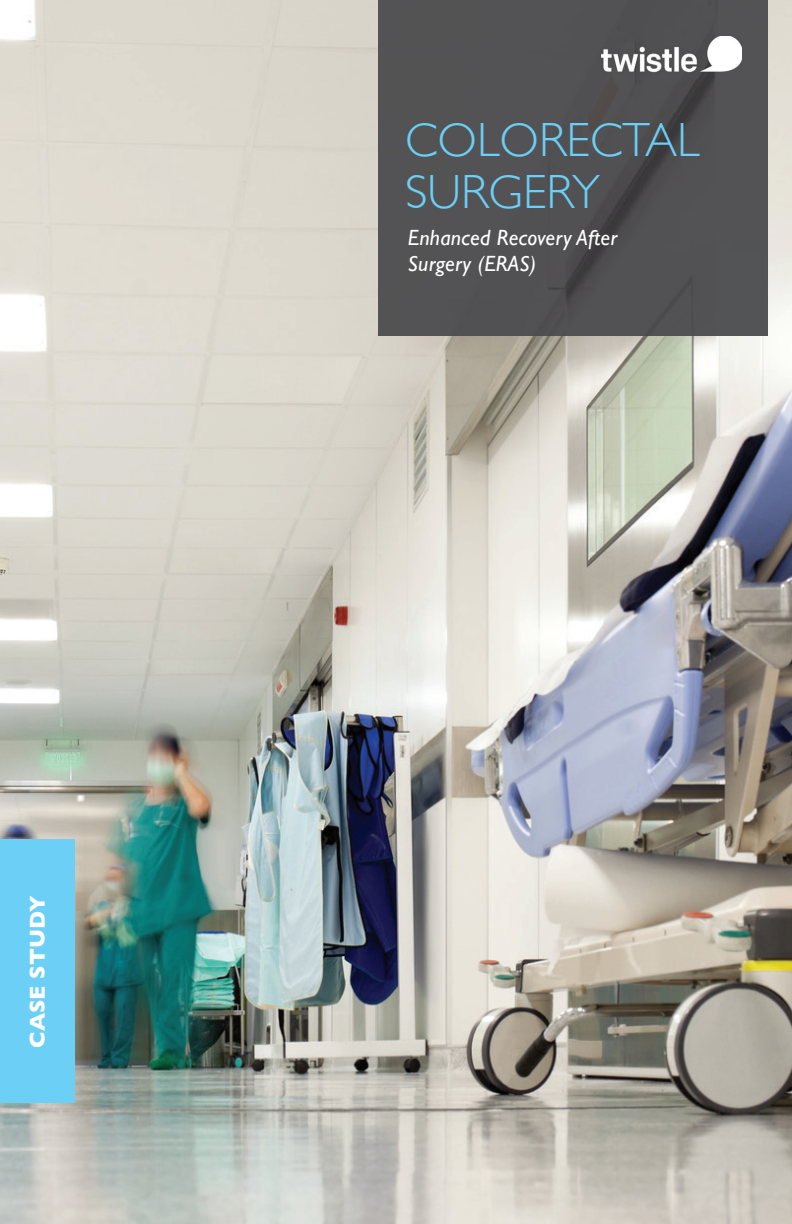
<style>
.page{position:relative;width:792px;height:1224px;background:#fff}
.page>*{position:absolute;margin:0;border:0;box-sizing:border-box;transform-origin:0 0}
.t1{font:300 48px/52px "Gill Sans";color:#6bcff6}
.t2{font:italic 22px/26px "Gill Sans";letter-spacing:.01em;color:#fff}
.t3{font:700 22px "Gill Sans";color:#fff}
</style>
<div class="page">
<img style="left:0;top:0;width:792px;height:1224px">
<div style="left:0;top:840px;width:75px;height:263px;background:#6bcff6"></div>
<div style="left:378px;top:0;width:390px;height:336px;background:#535254"></div>
<img style="left:601px;top:36px;width:141px;height:43px">
<p class="t3" style="left:20px;top:1048px;width:153px;rotate:-90deg">CASE STUDY</p>
<h1 class="t1" style="left:405px;top:112px;width:296px">COLORECTAL<br>SURGERY</h1>
<p class="t2" style="left:408px;top:224px;width:211px">Enhanced Recovery After<br>Surgery (ERAS)</p>
</div>
